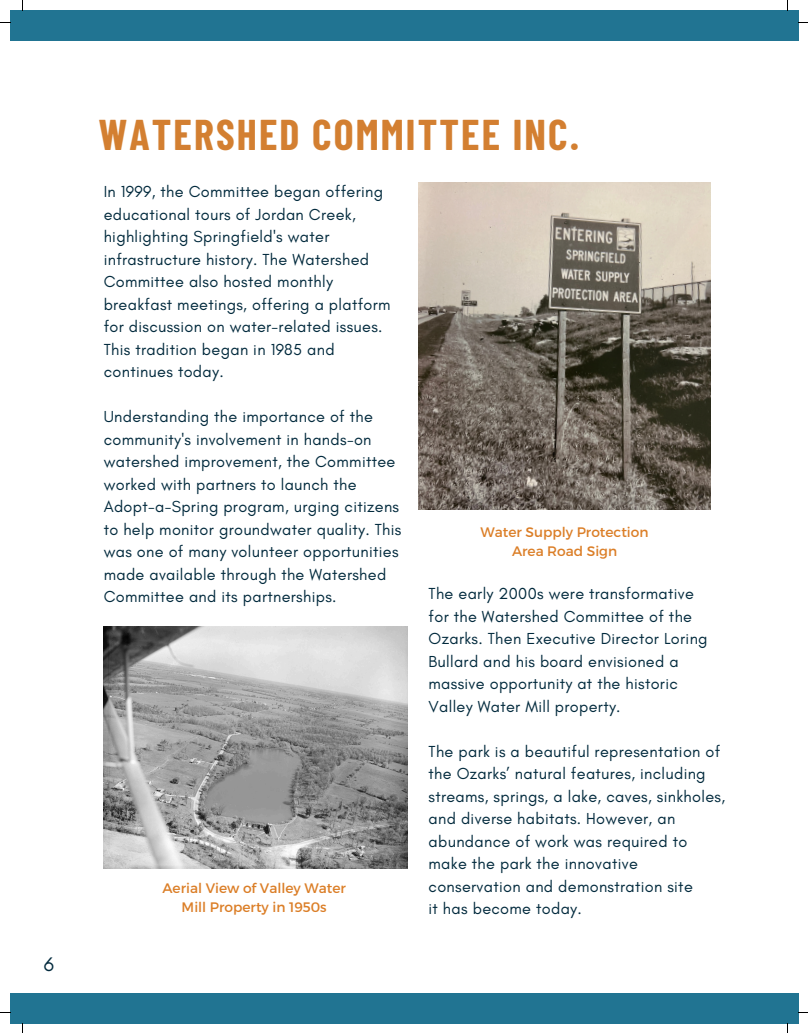
<style>
.page{position:relative;width:808px;height:1033px;background:#fff}
.page>*{position:absolute;margin:0;border:0;box-sizing:border-box;transform-origin:0 0}
.t1{font:700 42px "Barlow Condensed";letter-spacing:.05em;color:#d37f31}
.t2{font:20px "Glacial Indifference";color:#022a3d}
.t3{font:16.25px/22.5px "Glacial Indifference";letter-spacing:.02em;color:#022a3d}
.t4{font:13.75px/18.8px "Montserrat";color:#db7e27;text-align:center}
</style>
<div class="page">
<div style="left:10px;top:10px;width:788px;height:31px;background:#217492"></div>
<div style="left:10px;top:993px;width:788px;height:30px;background:#217492"></div>
<img style="left:418px;top:183px;width:292px;height:326px">
<img style="left:103px;top:627px;width:304px;height:242px">
<p class="t2" style="left:44px;top:951px;width:12px">6</p>
<p class="t1" style="left:98px;top:108px;width:482px">WATERSHED COMMITTEE INC.</p>
<h2 class="t3" style="left:104px;top:180px;width:288px">In 1999, the Committee began offering educational tours of Jordan Creek, highlighting Springfield's water infrastructure history. The Watershed Committee also hosted monthly breakfast meetings, offering a platform for discussion on water-related issues.<br>This tradition began in 1985 and continues today.</h2>
<h2 class="t3" style="left:104px;top:405px;width:299px">Understanding the importance of the community's involvement in hands-on watershed improvement, the Committee worked with partners to launch the Adopt-a-Spring program, urging citizens to help monitor groundwater quality. This was one of many volunteer opportunities made available through the Watershed Committee and its partnerships.</h2>
<p class="t4" style="left:162px;top:878px;width:185px">Aerial View of Valley Water<br>Mill Property in 1950s</p>
<h1 class="t4" style="left:480px;top:522px;width:169px">Water Supply Protection<br>Area Road Sign</h1>
<p class="t3" style="left:428px;top:582px;width:280px">The early 2000s were transformative for the Watershed Committee of the Ozarks. Then Executive Director Loring Bullard and his board envisioned a massive opportunity at the historic Valley Water Mill property.</p>
<p class="t3" style="left:428px;top:739px;width:298px">The park is a beautiful representation of the Ozarks’ natural features, including streams, springs, a lake, caves, sinkholes, and diverse habitats. However, an abundance of work was required to make the park the innovative conservation and demonstration site<br>it has become today.</p>
</div>
